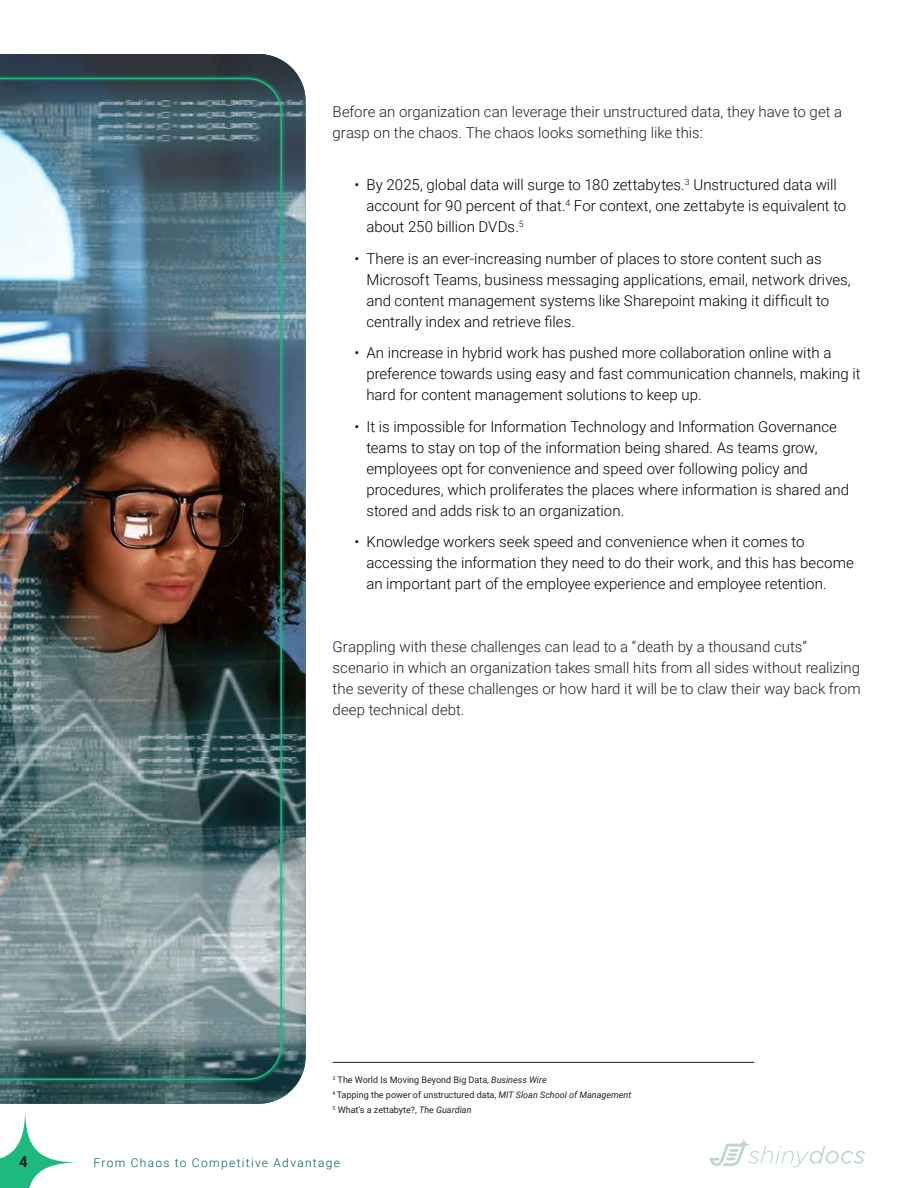
<style>
.page{position:relative;width:918px;height:1188px;background:#fff}
.page>*{position:absolute;margin:0;border:0;box-sizing:border-box;transform-origin:0 0}
.t1{font:300 15px/21px "Roboto";color:#000}
.Body_-_10pt{font:300 15px/21px "Roboto";color:#231f20}
.t2{font:700 15px "Roboto";color:#231f20}
.t3{font:300 12px "Roboto";letter-spacing:.11em;color:#045d56}
.Annotation_Attributi{font:9px/15px "Roboto";color:#231f20}
.s1{font-style:italic}
</style>
<div class="page">
<svg style="left:0;top:1110px;width:78px;height:78px"></svg>
<svg style="left:709px;top:1138px;width:156px;height:29px"></svg>
<img style="left:0;top:54px;width:306px;height:1050px">
<img style="left:0;top:78px;width:282px;height:1002px">
<hr style="left:333px;top:1062px;width:421px;height:1px;background:#231f20">
<p class="Body_-_10pt" style="left:333px;top:100px;width:511px">Before an organization can leverage their unstructured data, they have to get a grasp on the chaos. The chaos looks something like this:</p>
<p class="t1" style="left:366px;top:174px;width:481px;text-indent:-12px">• By 2025, global data will surge to 180 zettabytes.<sup>3</sup> Unstructured data will account for 90 percent of that.<sup>4</sup> For context, one zettabyte is equivalent to about 250 billion DVDs.<sup>5</sup></p>
<p class="t1" style="left:366px;top:247px;width:486px;text-indent:-12px">• There is an ever-increasing number of places to store content such as Microsoft Teams, business messaging applications, email, network drives, and content management systems like Sharepoint making it difficult to centrally index and retrieve files.</p>
<p class="t1" style="left:366px;top:342px;width:496px;text-indent:-12px">• An increase in hybrid work has pushed more collaboration online with a preference towards using easy and fast communication channels, making it hard for content management solutions to keep up.</p>
<p class="t1" style="left:366px;top:415px;width:484px;text-indent:-12px">• It is impossible for Information Technology and Information Governance teams to stay on top of the information being shared. As teams grow, employees opt for convenience and speed over following policy and procedures, which proliferates the places where information is shared and stored and adds risk to an organization.</p>
<p class="t1" style="left:366px;top:531px;width:489px;text-indent:-12px">• Knowledge workers seek speed and convenience when it comes to accessing the information they need to do their work, and this has become an important part of the employee experience and employee retention.</p>
<p class="Body_-_10pt" style="left:333px;top:636px;width:530px">Grappling with these challenges can lead to a “death by a thousand cuts” scenario in which an organization takes small hits from all sides without realizing the severity of these challenges or how hard it will be to claw their way back from deep technical debt.</p>
<p class="Annotation_Attributi" style="left:333px;top:1072px;width:300px"><sup>3</sup> The World Is Moving Beyond Big Data, <span class="s1">Business Wire<br></span><sup>4</sup> Tapping the power of unstructured data, <span class="s1">MIT Sloan School of Management<br></span><sup>5</sup> What’s a zettabyte?, <span class="s1">The Guardian</span></p>
<p class="t2" style="left:19px;top:1151px;width:10px">4</p>
<p class="t3" style="left:94px;top:1154px;width:248px">From Chaos to Competitive Advantage</p>
</div>
